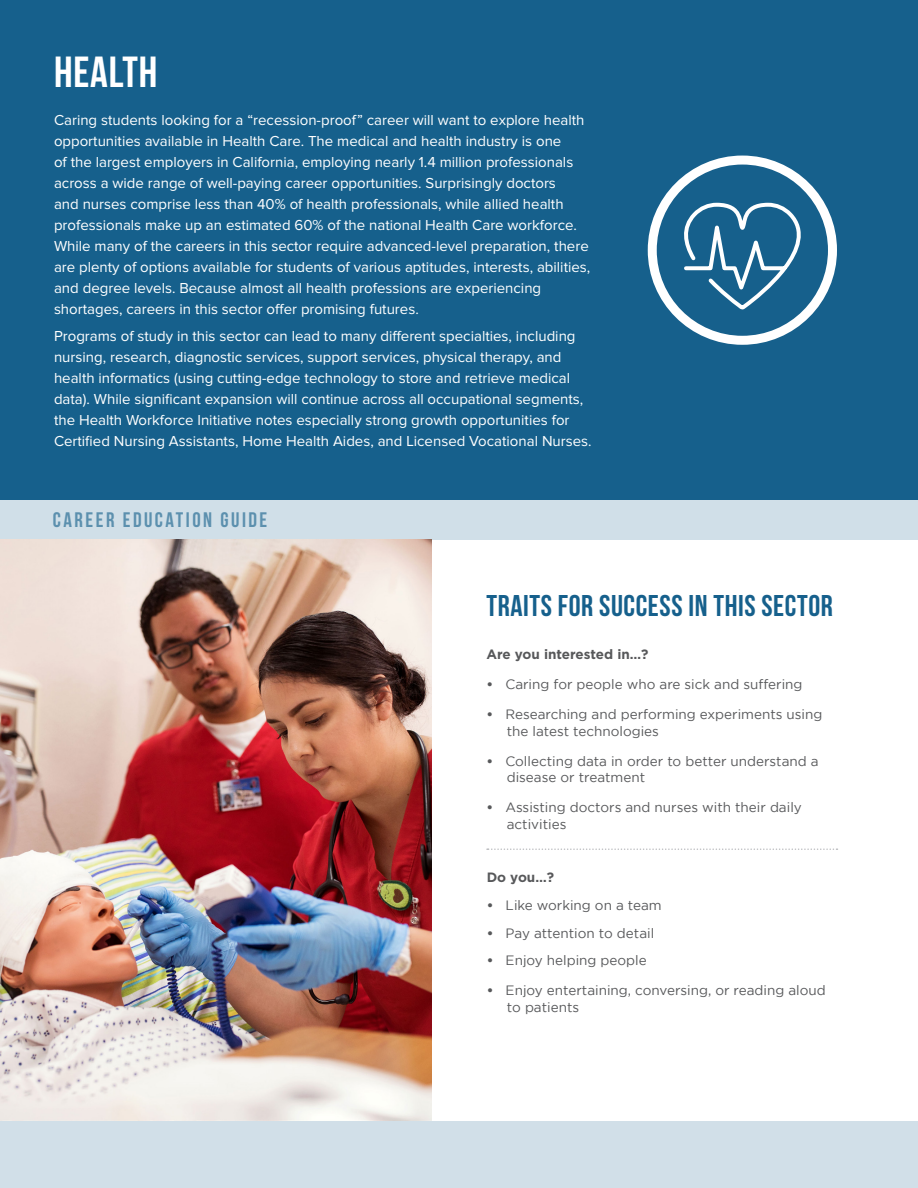
<style>
.page{position:relative;width:918px;height:1188px;background:#fff}
.page>*{position:absolute;margin:0;border:0;box-sizing:border-box;transform-origin:0 0}
.GCCD_Paragraph{font:43.5px "Bebas Neue";letter-spacing:.02em;color:#fff}
.GCCD_Paragraph-2{font:30px "Bebas Neue";letter-spacing:.02em;color:#16608c}
.GCCD_Paragraph-3{font:21px "Bebas Neue";letter-spacing:.12em;color:#5c90ae}
.GCCD_Paragraph-4{font:15px/21px "Proxima Nova";color:#fff}
.t1{font:13.5px/16.5px "Gotham";color:#57585a}
.GCCD_Paragraph-5{font:700 13.5px "Gotham";color:#57585a}
.s1{font-weight:700}
</style>
<div class="page">
<div style="left:0;top:0;width:918px;height:500px;background:#16608c"></div>
<div style="left:0;top:500px;width:918px;height:39px;background:#d0dfe8"></div>
<div style="left:648px;top:156px;width:189px;height:189px;border:9px solid #fff;border-radius:50%"></div>
<svg style="left:682px;top:201px;width:144px;height:113px"></svg>
<svg style="left:487px;top:848px;width:350px;height:2px"></svg>
<div style="left:0;top:1121px;width:918px;height:67px;background:#d1dfe8"></div>
<hr style="left:917px;top:0;width:1px;height:95px;background:#d0dfe8">
<img style="left:0;top:539px;width:432px;height:582px">
<p class="GCCD_Paragraph" style="left:54px;top:48px;width:105px">HEALTH</p>
<p class="GCCD_Paragraph-4" style="left:54px;top:110px;width:538px">Caring students looking for a “recession-proof” career will want to explore health opportunities available in Health Care. The medical and health industry is one<br>of the largest employers in California, employing nearly 1.4 million professionals across a wide range of well-paying career opportunities. Surprisingly doctors<br>and nurses comprise less than 40% of health professionals, while allied health professionals make up an estimated 60% of the national Health Care workforce.<br>While many of the careers in this sector require advanced-level preparation, there are plenty of options available for students of various aptitudes, interests, abilities, and degree levels. Because almost all health professions are experiencing shortages, careers in this sector offer promising futures.</p>
<p class="GCCD_Paragraph-4" style="left:54px;top:326px;width:539px">Programs of study in this sector can lead to many different specialties, including nursing, research, diagnostic services, support services, physical therapy, and health informatics (using cutting-edge technology to store and retrieve medical data). While significant expansion will continue across all occupational segments, the Health Workforce Initiative notes especially strong growth opportunities for Certified Nursing Assistants, Home Health Aides, and Licensed Vocational Nurses.</p>
<p class="GCCD_Paragraph-3" style="left:53px;top:508px;width:216px">CAREER EDUCATION GUIDE</p>
<p class="GCCD_Paragraph-2" style="left:486px;top:589px;width:348px">TRAITS FOR SUCCESS IN THIS SECTOR</p>
<p class="GCCD_Paragraph-5" style="left:486px;top:647px;width:164px">Are you interested in…?</p>
<p class="t1" style="left:486px;top:676px;width:318px"><span class="s1">•</span> Caring for people who are sick and suffering</p>
<p class="t1" style="left:507px;top:706px;width:317px;text-indent:-20px"><span class="s1">•</span> Researching and performing experiments using the latest technologies</p>
<p class="t1" style="left:507px;top:752px;width:313px;text-indent:-20px"><span class="s1">•</span> Collecting data in order to better understand a disease or treatment</p>
<p class="t1" style="left:507px;top:799px;width:297px;text-indent:-20px"><span class="s1">•</span> Assisting doctors and nurses with their daily activities</p>
<p class="GCCD_Paragraph-5" style="left:487px;top:870px;width:69px">Do you…?</p>
<p class="t1" style="left:487px;top:897px;width:177px"><span class="s1">•</span> Like working on a team</p>
<p class="t1" style="left:487px;top:925px;width:169px"><span class="s1">•</span> Pay attention to detail</p>
<p class="t1" style="left:487px;top:952px;width:162px"><span class="s1">•</span> Enjoy helping people</p>
<p class="t1" style="left:507px;top:982px;width:320px;text-indent:-20px"><span class="s1">•</span> Enjoy entertaining, conversing, or reading aloud to patients</p>
</div>
